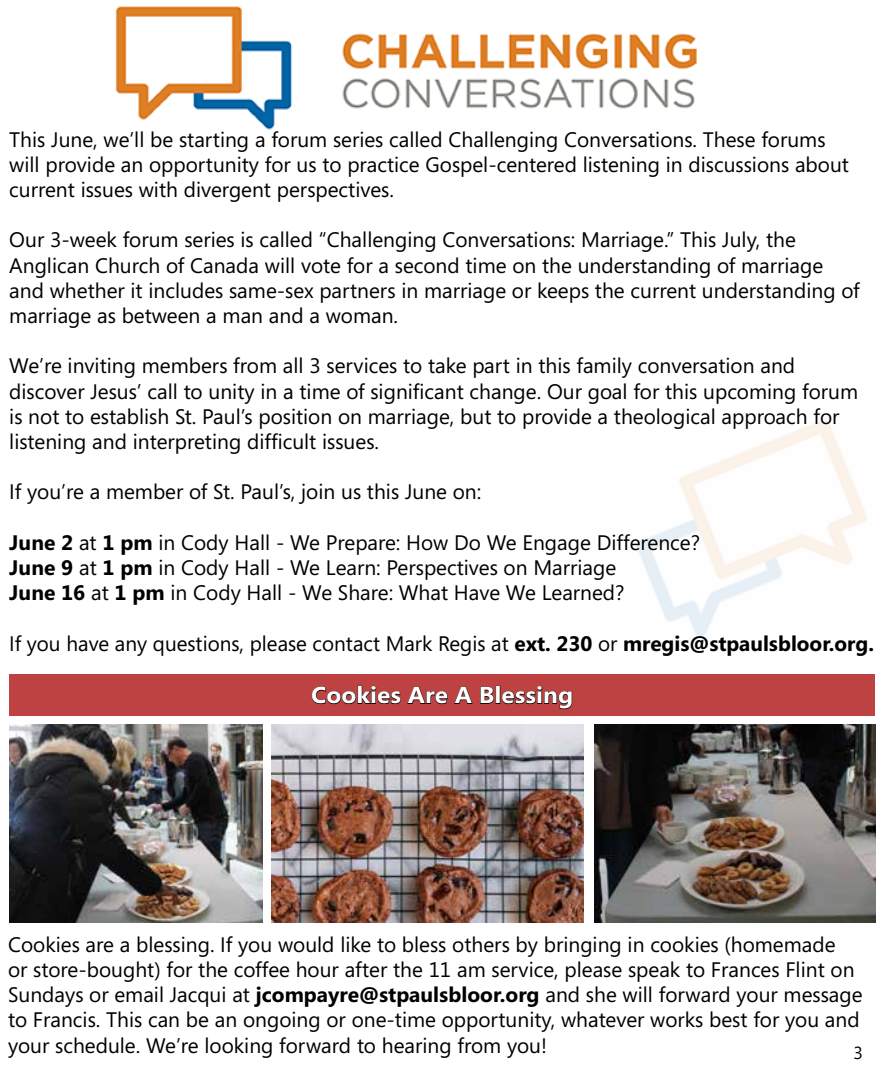
<style>
.page{position:relative;width:882px;height:1071px;background:#fff}
.page>*{position:absolute;margin:0;border:0;box-sizing:border-box;transform-origin:0 0}
.t1{font:700 23.1px "Segoe";color:#fff;scale:1.06 1}
.t2{font:21px/25.2px "Segoe";color:#000}
.t3{font:17.5px "Segoe";color:#000}
.s1{font-weight:700}
</style>
<div class="page">
<div style="left:9px;top:674px;width:866px;height:42px;background:#be4242"></div>
<svg style="left:311px;top:685px;width:90px;height:20px"></svg>
<svg style="left:407px;top:686px;width:41px;height:19px"></svg>
<svg style="left:454px;top:686px;width:19px;height:18px"></svg>
<svg style="left:480px;top:686px;width:14px;height:18px"></svg>
<svg style="left:501px;top:685px;width:72px;height:25px"></svg>
<img style="left:272px;top:724px;width:312px;height:199px">
<img style="left:9px;top:724px;width:253px;height:199px">
<img style="left:637px;top:420px;width:230px;height:217px">
<img style="left:594px;top:724px;width:281px;height:198px">
<img style="left:115px;top:6px;width:582px;height:123px">
<p class="t2" style="left:9px;top:126px;width:841px">This June, we’ll be starting a forum series called Challenging Conversations. These forums will provide an opportunity for us to practice Gospel-centered listening in discussions about current issues with divergent perspectives.</p>
<p class="t2" style="left:9px;top:227px;width:852px">Our 3-week forum series is called “Challenging Conversations: Marriage.” This July, the Anglican Church of Canada will vote for a second time on the understanding of marriage and whether it includes same-sex partners in marriage or keeps the current understanding of marriage as between a man and a woman.</p>
<p class="t2" style="left:9px;top:353px;width:850px">We’re inviting members from all 3 services to take part in this family conversation and discover Jesus’ call to unity in a time of significant change. Our goal for this upcoming forum is not to establish St. Paul’s position on marriage, but to provide a theological approach for listening and interpreting difficult issues.</p>
<p class="t2" style="left:9px;top:479px;width:474px">If you’re a member of St. Paul’s, join us this June on:</p>
<p class="t2" style="left:9px;top:529px;width:692px"><span class="s1">June 2</span> at <span class="s1">1 pm</span> in Cody Hall - We Prepare: How Do We Engage Difference?<br><span class="s1">June 9</span> at <span class="s1">1 pm</span> in Cody Hall - We Learn: Perspectives on Marriage<br><span class="s1">June 16</span> at <span class="s1">1 pm</span> in Cody Hall - We Share: What Have We Learned?</p>
<p class="t2" style="left:9px;top:630px;width:866px">If you have any questions, please contact Mark Regis at <span class="s1">ext. 230</span> or <span class="s1">mregis@stpaulsbloor.org.</span></p>
<p class="t1" style="left:311px;top:679px;width:249px">Cookies Are A Blessing</p>
<p class="t2" style="left:8px;top:931px;width:856px">Cookies are a blessing. If you would like to bless others by bringing in cookies (homemade<br>or store-bought) for the coffee hour after the 11 am service, please speak to Frances Flint on Sundays or email Jacqui at <span class="s1">jcompayre@stpaulsbloor.org</span> and she will forward your message to Francis. This can be an ongoing or one-time opportunity, whatever works best for you and your schedule. We’re looking forward to hearing from you!</p>
<p class="t3" style="left:854px;top:1041px;width:11px">3</p>
</div>
